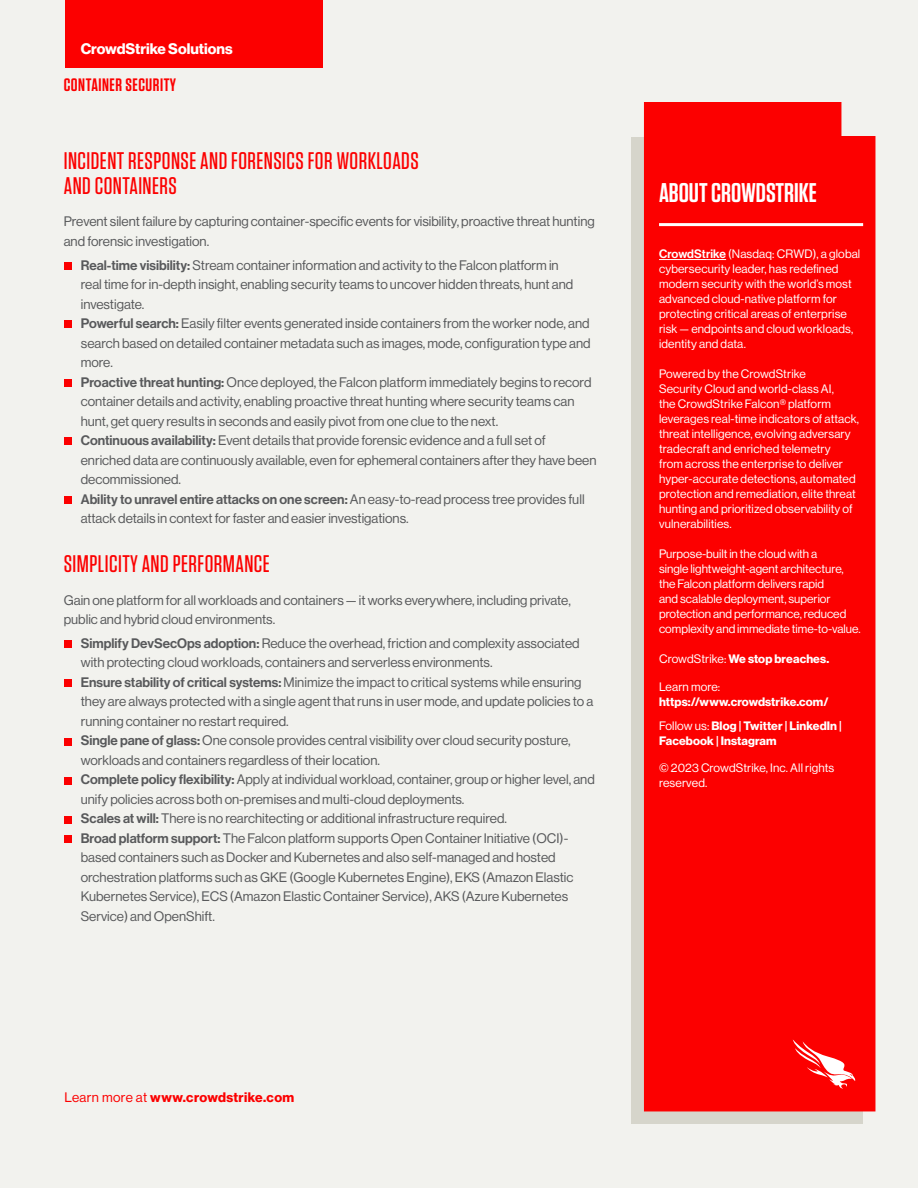
<style>
.page{position:relative;width:918px;height:1188px;background:#f2f2ee}
.page>*{position:absolute;margin:0;border:0;box-sizing:border-box;transform-origin:0 0}
.Side_bar_Title_BIG{font:600 27px "Tungsten";color:#fff}
.t1{font:500 24px/25.5px "Tungsten";letter-spacing:.02em;color:#fc0000}
.t2{font:600 18px "Tungsten";letter-spacing:.03em;color:#fc0000}
.t3{font:700 15px "Haas Grot Disp 75";color:#fff}
.t4{font:13.5px/19.5px "Haas Grot Disp 55 Roman";color:#58595b}
.t5{font:700 13.5px "Haas Grot Disp 75";letter-spacing:.03em;color:#fc0000}
.Vasiko_keimeno{font:12px/15px "Haas Grot Disp 55 Roman";letter-spacing:.01em;color:#fff}
.Vasiko_keimeno-2{font:700 12px/15px "Haas Grot Disp 75";letter-spacing:.01em;color:#fff}
.s1{font-family:"Haas Grot Disp 65";font-weight:500}
.s2{font-family:"Haas Grot Disp 55 Roman";font-weight:400}
</style>
<div class="page">
<div style="left:65px;top:0;width:258px;height:68px;background:#fc0000"></div>
<div style="left:64px;top:262px;width:7px;height:8px;background:#fc0000"></div>
<div style="left:64px;top:320px;width:7px;height:8px;background:#fc0000"></div>
<div style="left:64px;top:379px;width:7px;height:8px;background:#fc0000"></div>
<div style="left:64px;top:437px;width:7px;height:8px;background:#fc0000"></div>
<div style="left:64px;top:496px;width:7px;height:8px;background:#fc0000"></div>
<div style="left:64px;top:640px;width:7px;height:8px;background:#fc0000"></div>
<div style="left:64px;top:679px;width:7px;height:8px;background:#fc0000"></div>
<div style="left:64px;top:738px;width:7px;height:7px;background:#fc0000"></div>
<div style="left:64px;top:777px;width:7px;height:7px;background:#fc0000"></div>
<div style="left:64px;top:816px;width:7px;height:7px;background:#fc0000"></div>
<div style="left:64px;top:835px;width:7px;height:8px;background:#fc0000"></div>
<div style="left:631px;top:138px;width:232px;height:986px;background:#d6d5cb"></div>
<div style="left:644px;top:102px;width:231px;height:1009px;background:#fc0000"></div>
<svg style="left:793px;top:1040px;width:63px;height:49px;background:#fc3a3a"></svg>
<hr style="left:659px;top:223px;width:204px;height:3px;background:#fff">
<hr style="left:659px;top:259px;width:67px;height:1px;background:#fff">
<p class="t3" style="left:81px;top:39px;width:153px">CrowdStrike Solutions</p>
<p class="t2" style="left:64px;top:75px;width:114px">CONTAINER SECURITY</p>
<p class="t1" style="left:64px;top:148px;width:357px">INCIDENT RESPONSE AND FORENSICS FOR WORKLOADS<br>AND CONTAINERS</p>
<p class="t4" style="left:64px;top:212px;width:533px">Prevent silent failure by capturing container-specific events for visibility, proactive threat hunting and forensic investigation.</p>
<p class="t4" style="left:81px;top:255px;width:494px"><span class="s1">Real-time visibility:</span> Stream container information and activity to the Falcon platform in real time for in-depth insight, enabling security teams to uncover hidden threats, hunt and investigate.</p>
<p class="t4" style="left:81px;top:314px;width:511px;text-align:justify"><span class="s1">Powerful search:</span> Easily filter events generated inside containers from the worker node, and search based on detailed container metadata such as images, mode, configuration type and more.</p>
<p class="t4" style="left:81px;top:372px;width:512px"><span class="s1">Proactive threat hunting:</span> Once deployed, the Falcon platform immediately begins to record container details and activity, enabling proactive threat hunting where security teams can hunt, get query results in seconds and easily pivot from one clue to the next.</p>
<p class="t4" style="left:81px;top:431px;width:517px"><span class="s1">Continuous availability:</span> Event details that provide forensic evidence and a full set of enriched data are continuously available, even for ephemeral containers after they have been decommissioned.</p>
<p class="t4" style="left:81px;top:489px;width:505px"><span class="s1">Ability to unravel entire attacks on one screen:</span> An easy-to-read process tree provides full attack details in context for faster and easier investigations.</p>
<p class="t1" style="left:64px;top:552px;width:208px">SIMPLICITY AND PERFORMANCE</p>
<p class="t4" style="left:64px;top:590px;width:509px">Gain one platform for all workloads and containers — it works everywhere, including private, public and hybrid cloud environments.</p>
<p class="t4" style="left:81px;top:633px;width:500px"><span class="s1">Simplify DevSecOps adoption:</span> Reduce the overhead, friction and complexity associated with protecting cloud workloads, containers and serverless environments.</p>
<p class="t4" style="left:81px;top:672px;width:514px"><span class="s1">Ensure stability of critical systems:</span> Minimize the impact to critical systems while ensuring they are always protected with a single agent that runs in user mode, and update policies to a running container no restart required.</p>
<p class="t4" style="left:81px;top:731px;width:491px"><span class="s1">Single pane of glass:</span> One console provides central visibility over cloud security posture, workloads and containers regardless of their location.</p>
<p class="t4" style="left:81px;top:770px;width:516px"><span class="s1">Complete policy flexibility:</span> Apply at individual workload, container, group or higher level, and unify policies across both on-premises and multi-cloud deployments.</p>
<p class="t4" style="left:81px;top:809px;width:428px"><span class="s1">Scales at will:</span> There is no rearchitecting or additional infrastructure required.</p>
<p class="t4" style="left:81px;top:828px;width:494px"><span class="s1">Broad platform support:</span> The Falcon platform supports Open Container Initiative (OCI)- based containers such as Docker and Kubernetes and also self-managed and hosted orchestration platforms such as GKE (Google Kubernetes Engine), EKS (Amazon Elastic Kubernetes Service), ECS (Amazon Elastic Container Service), AKS (Azure Kubernetes Service) and OpenShift.</p>
<p class="Side_bar_Title_BIG" style="left:659px;top:178px;width:159px">ABOUT CROWDSTRIKE</p>
<p class="Vasiko_keimeno" style="left:659px;top:247px;width:203px"><span class="s1">CrowdStrike</span> (Nasdaq: CRWD), a global cybersecurity leader, has redefined modern security with the world’s most advanced cloud-native platform for protecting critical areas of enterprise risk — endpoints and cloud workloads, identity and data.</p>
<p class="Vasiko_keimeno" style="left:659px;top:367px;width:202px">Powered by the CrowdStrike<br>Security Cloud and world-class AI,<br>the CrowdStrike Falcon® platform leverages real-time indicators of attack, threat intelligence, evolving adversary tradecraft and enriched telemetry<br>from across the enterprise to deliver hyper-accurate detections, automated protection and remediation, elite threat hunting and prioritized observability of vulnerabilities.</p>
<p class="Vasiko_keimeno" style="left:659px;top:547px;width:203px">Purpose-built in the cloud with a<br>single lightweight-agent architecture, the Falcon platform delivers rapid<br>and scalable deployment, superior protection and performance, reduced complexity and immediate time-to-value.</p>
<p class="Vasiko_keimeno-2" style="left:659px;top:652px;width:172px"><span class="s2">CrowdStrike:</span> We stop breaches.</p>
<p class="Vasiko_keimeno-2" style="left:659px;top:680px;width:171px"><span class="s2">Learn more: </span>https://www.crowdstrike.com/</p>
<p class="Vasiko_keimeno-2" style="left:659px;top:718px;width:184px"><span class="s2">Follow us:</span> Blog | Twitter | LinkedIn |<br>Facebook | Instagram</p>
<p class="Vasiko_keimeno" style="left:659px;top:761px;width:177px">© 2023 CrowdStrike, Inc. All rights reserved.</p>
<p class="t5" style="left:64px;top:1090px;width:231px"><span class="s2">Learn more at</span> www.crowdstrike.com</p>
</div>
